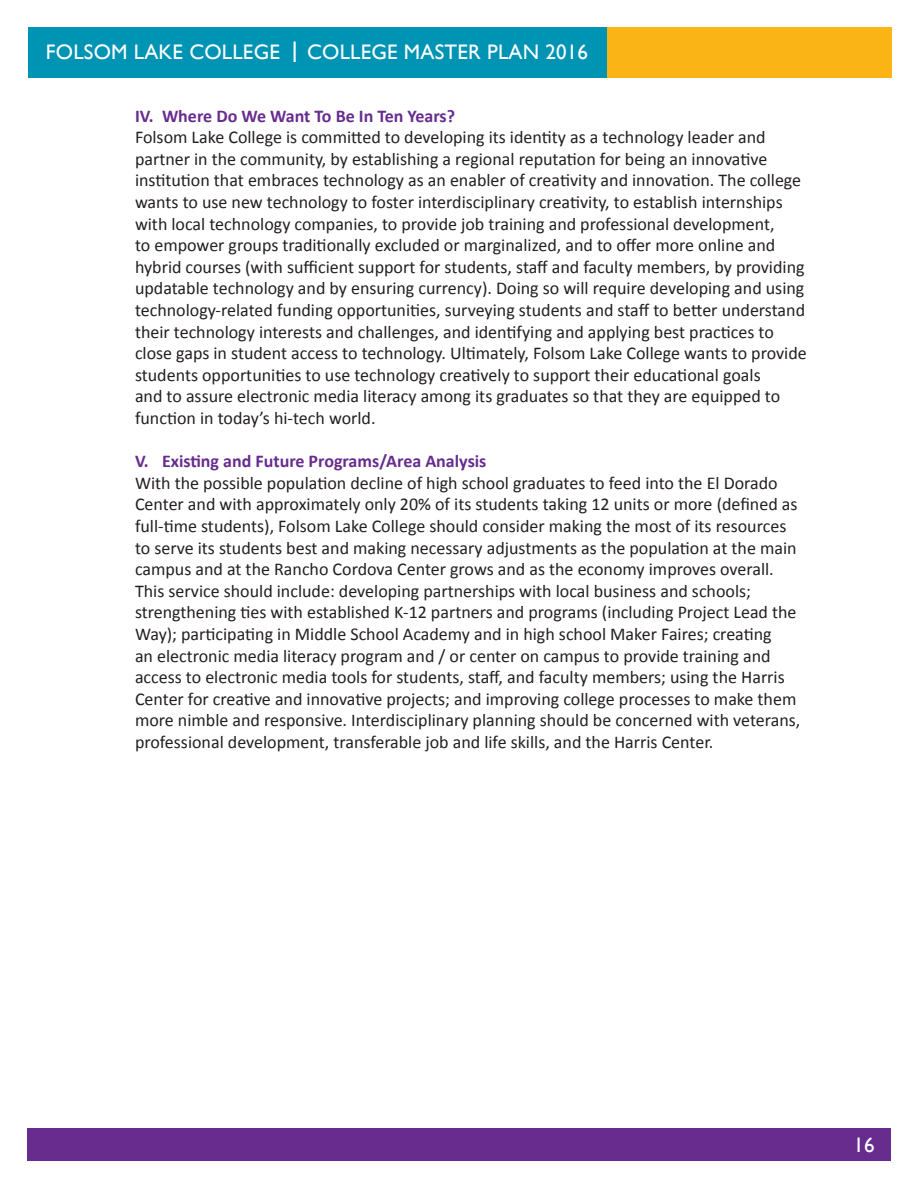
<style>
.page{position:relative;width:918px;height:1188px;background:#fff}
.page>*{position:absolute;margin:0;border:0;box-sizing:border-box;transform-origin:0 0}
.t1{font:21px "Gill Sans";letter-spacing:.01em;color:#fff}
.t2{font:18px/21.6px "Calibri";color:#231f20}
.t3{font:700 18px "Calibri";color:#672c8e}
.s1{font-size:29.55px}
</style>
<div class="page">
<div style="left:27px;top:1129px;width:864px;height:32px;background:#672c8e"></div>
<div style="left:583px;top:27px;width:309px;height:51px;background:#fbb416"></div>
<div style="left:28px;top:27px;width:579px;height:51px;background:#0094b4"></div>
<p class="t1" style="left:46px;top:40px;width:544px">FOLSOM LAKE COLLEGE <span class="s1">I</span> COLLEGE MASTER PLAN 2016</p>
<p class="t3" style="left:135px;top:104px;width:322px">IV. Where Do We Want To Be In Ten Years?</p>
<p class="t2" style="left:135px;top:126px;width:673px">Folsom Lake College is committed to developing its identity as a technology leader and partner in the community, by establishing a regional reputation for being an innovative institution that embraces technology as an enabler of creativity and innovation. The college wants to use new technology to foster interdisciplinary creativity, to establish internships with local technology companies, to provide job training and professional development,<br>to empower groups traditionally excluded or marginalized, and to offer more online and hybrid courses (with sufficient support for students, staff and faculty members, by providing updatable technology and by ensuring currency). Doing so will require developing and using technology-related funding opportunities, surveying students and staff to better understand their technology interests and challenges, and identifying and applying best practices to close gaps in student access to technology. Ultimately, Folsom Lake College wants to provide students opportunities to use technology creatively to support their educational goals<br>and to assure electronic media literacy among its graduates so that they are equipped to function in today’s hi-tech world.</p>
<p class="t3" style="left:135px;top:450px;width:353px">V. Existing and Future Programs/Area Analysis</p>
<p class="t2" style="left:135px;top:472px;width:667px">With the possible population decline of high school graduates to feed into the El Dorado Center and with approximately only 20% of its students taking 12 units or more (defined as full-time students), Folsom Lake College should consider making the most of its resources to serve its students best and making necessary adjustments as the population at the main campus and at the Rancho Cordova Center grows and as the economy improves overall.<br>This service should include: developing partnerships with local business and schools; strengthening ties with established K-12 partners and programs (including Project Lead the Way); participating in Middle School Academy and in high school Maker Faires; creating<br>an electronic media literacy program and / or center on campus to provide training and access to electronic media tools for students, staff, and faculty members; using the Harris Center for creative and innovative projects; and improving college processes to make them more nimble and responsive. Interdisciplinary planning should be concerned with veterans, professional development, transferable job and life skills, and the Harris Center.</p>
<p class="t1" style="left:854px;top:1133px;width:22px">16</p>
</div>
